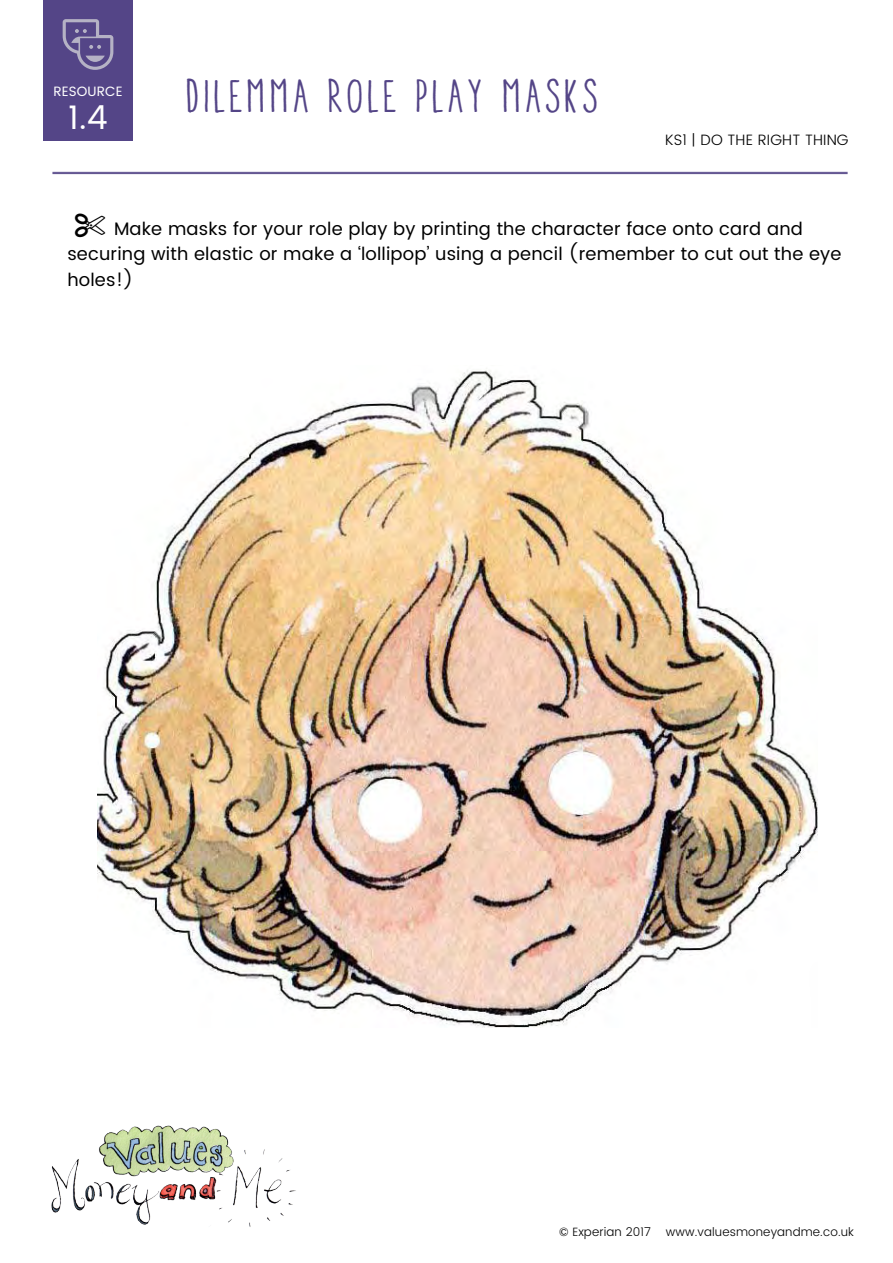
<style>
.page{position:relative;width:893px;height:1263px;background:#fff}
.page>*{position:absolute;margin:0;border:0;box-sizing:border-box;transform-origin:0 0}
.t1{font:condensed 46.5px "Aracne";letter-spacing:.075em;color:#544587}
.t2{font:33px "Poppins";color:#fff}
.t3{font:18px/25.5px "Poppins";letter-spacing:.01em;color:#000}
.t4{font:300 15px "Poppins";letter-spacing:.01em;color:#000}
.t5{font:13.5px "Poppins";letter-spacing:.01em;color:#fff}
.t6{font:300 12px "Poppins";letter-spacing:.01em;color:#000}
</style>
<div class="page">
<img style="left:51px;top:1125px;width:245px;height:102px">
<hr style="left:52px;top:172px;width:796px;height:1px;background:#544587">
<hr style="left:52px;top:173px;width:796px;height:1px;background:#544587">
<div style="left:43px;top:0;width:90px;height:140px;background:#544587"></div>
<img style="left:98px;top:370px;width:720px;height:657px">
<svg style="left:63px;top:19px;width:50px;height:51px"></svg>
<p class="t5" style="left:53px;top:81px;width:71px">RESOURCE</p>
<h2 class="t2" style="left:68px;top:93px;width:41px">1.4</h2>
<h1 class="t1" style="left:187px;top:72px;width:414px">DILEMMA ROLE PLAY MASKS</h1>
<p class="t4" style="left:665px;top:129px;width:185px">KS1 | DO THE RIGHT THING</p>
<p class="t3" style="left:67px;top:216px;width:776px;text-indent:47px">Make masks for your role play by printing the character face onto card and securing with elastic or make a ‘lollipop’ using a pencil (remember to cut out the eye holes!)</p>
<p class="t6" style="left:559px;top:1223px;width:93px">© Experian 2017</p>
<p class="t6" style="left:666px;top:1223px;width:189px">www.valuesmoneyandme.co.uk</p>
</div>
